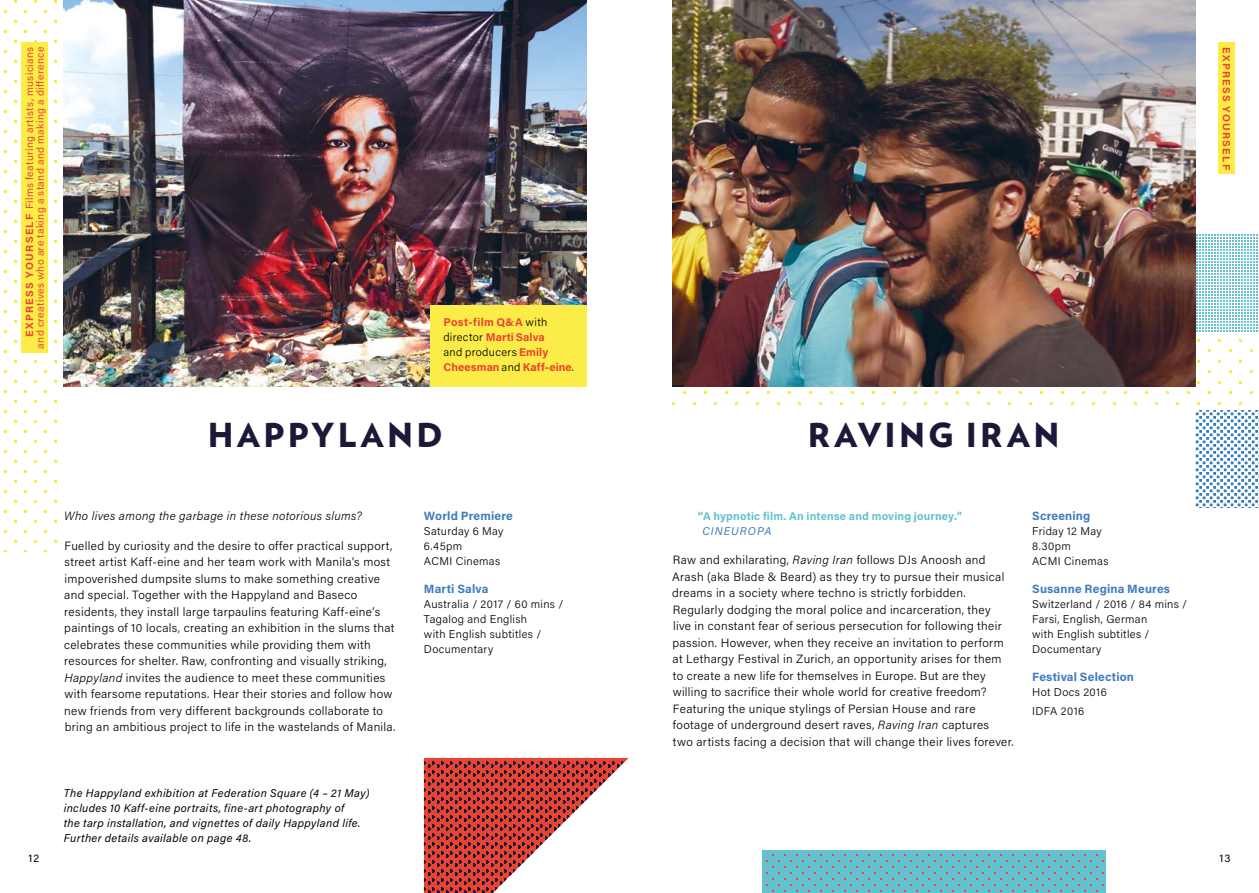
<style>
.page{position:relative;width:1259px;height:893px;background:#fff}
.page>*{position:absolute;margin:0;border:0;box-sizing:border-box;transform-origin:0 0}
.t1{font:900 33px "Verlag";letter-spacing:.1em;color:#1a1a38}
.t2{font:300 12px/16.5px "Acumin Pro";letter-spacing:.03em;color:#000}
.t3{font:700 12px "Acumin Pro";letter-spacing:.015em;color:#407bbe}
.t4{font:italic 300 12px "Acumin Pro";letter-spacing:.03em;color:#000}
.t5{font:300 11.25px/15px "Acumin Pro";letter-spacing:.03em;color:#000}
.t6{font:italic 11.25px/15px "Acumin Pro";letter-spacing:.03em;color:#000}
.t7{font:700 11.25px/15px "Acumin Pro";letter-spacing:.005em;color:#e84434}
.t8{font:700 11.25px "Acumin Pro";letter-spacing:.015em;color:#63c2cf}
.t9{font:italic 11.25px "Acumin Pro";letter-spacing:.095em;color:#407bbe}
.t10{font:10.5px/10.5px "Acumin Pro";letter-spacing:.035em;color:#e84434;text-align:right}
.t11{font:700 10.5px "Acumin Pro";letter-spacing:.125em;color:#e84434}
.t12{font:10.5px "Acumin Pro";color:#000}
.s1{font-weight:700}
.s2{font-weight:300;color:#000}
.s3{font-style:italic}
</style>
<div class="page">
<svg style="left:1195px;top:410px;width:64px;height:97px"></svg>
<svg style="left:1195px;top:234px;width:63px;height:98px"></svg>
<svg style="left:424px;top:758px;width:204px;height:135px"></svg>
<svg style="left:762px;top:850px;width:344px;height:43px;background:#6db8c2"></svg>
<img style="left:64px;top:0;width:523px;height:387px">
<img style="left:672px;top:0;width:523px;height:387px">
<div style="left:430px;top:305px;width:157px;height:82px;background:#fcec48"></div>
<div style="left:1218px;top:43px;width:16px;height:131px;background:#fcec48"></div>
<div style="left:21px;top:43px;width:27px;height:310px;background:#fcec48"></div>
<p class="t10" style="left:24px;top:349px;width:303px;rotate:-90deg"><span class="s1">EXPRESS YO URSE LF</span> Films featuring artists, musicians and creatives who are taking a stand and making a difference</p>
<p class="t7" style="left:443px;top:314px;width:132px">Post-film Q&amp;A <span class="s2">with director</span> Marti Salva<br><span class="s2">and producers</span> Emily<br>Cheesman <span class="s2">and</span> Kaff-eine<span class="s2">.</span></p>
<h1 class="t1" style="left:208px;top:407px;width:236px">HAPPYLAND</h1>
<h1 class="t1" style="left:807px;top:407px;width:253px">RAVING IRAN</h1>
<p class="t4" style="left:64px;top:508px;width:299px">Who lives among the garbage in these notorious slums?</p>
<p class="t2" style="left:64px;top:537px;width:333px">Fuelled by curiosity and the desire to offer practical support, street artist Kaff-eine and her team work with Manila’s most impoverished dumpsite slums to make something creative and special. Together with the Happyland and Baseco residents, they install large tarpaulins featuring Kaff-eine’s paintings of 10 locals, creating an exhibition in the slums that celebrates these communities while providing them with resources for shelter. Raw, confronting and visually striking, <span class="s3">Happyland</span> invites the audience to meet these communities with fearsome reputations. Hear their stories and follow how new friends from very different backgrounds collaborate to bring an ambitious project to life in the wastelands of Manila.</p>
<p class="t6" style="left:64px;top:785px;width:307px">The Happyland exhibition at Federation Square (4 – 21 May) includes 10 Kaff-eine portraits, fine-art photography of<br>the tarp installation, and vignettes of daily Happyland life.<br>Further details available on page 48.</p>
<p class="t3" style="left:424px;top:508px;width:91px">World Premiere</p>
<p class="t5" style="left:424px;top:523px;width:81px">Saturday 6 May<br>6.45pm<br>ACMI Cinemas</p>
<p class="t3" style="left:424px;top:580px;width:66px">Marti Salva</p>
<p class="t5" style="left:424px;top:596px;width:141px">Australia / 2017 / 60 mins /<br>Tagalog and English<br>with English subtitles /<br>Documentary</p>
<p class="t8" style="left:698px;top:508px;width:266px">“A hypnotic film. An intense and moving journey.”</p>
<p class="t9" style="left:702px;top:523px;width:71px">CINEUROPA</p>
<p class="t2" style="left:672px;top:551px;width:343px">Raw and exhilarating, <span class="s3">Raving Iran</span> follows DJs Anoosh and Arash (aka Blade &amp; Beard) as they try to pursue their musical dreams in a society where techno is strictly forbidden.<br>Regularly dodging the moral police and incarceration, they<br>live in constant fear of serious persecution for following their passion. However, when they receive an invitation to perform at Lethargy Festival in Zurich, an opportunity arises for them to create a new life for themselves in Europe. But are they willing to sacrifice their whole world for creative freedom?<br>Featuring the unique stylings of Persian House and rare footage of underground desert raves, <span class="s3">Raving Iran</span> captures<br>two artists facing a decision that will change their lives forever.</p>
<p class="t3" style="left:1032px;top:508px;width:60px">Screening</p>
<p class="t5" style="left:1032px;top:523px;width:78px">Friday 12 May<br>8.30pm<br>ACMI Cinemas</p>
<p class="t3" style="left:1032px;top:580px;width:139px">Susanne Regina Meures</p>
<p class="t5" style="left:1032px;top:596px;width:157px">Switzerland / 2016 / 84 mins /<br>Farsi, English, German<br>with English subtitles /<br>Documentary</p>
<p class="t3" style="left:1032px;top:668px;width:103px">Festival Selection</p>
<p class="t5" style="left:1032px;top:682px;width:76px;line-height:19.2px">Hot Docs 2016<br>IDFA 2016</p>
<p class="t11" style="left:1233px;top:47px;width:125px;rotate:90deg">EXPRESS YOURSELF</p>
<p class="t12" style="left:28px;top:851px;width:12px">12</p>
<p class="t12" style="left:1219px;top:851px;width:13px">13</p>
</div>
